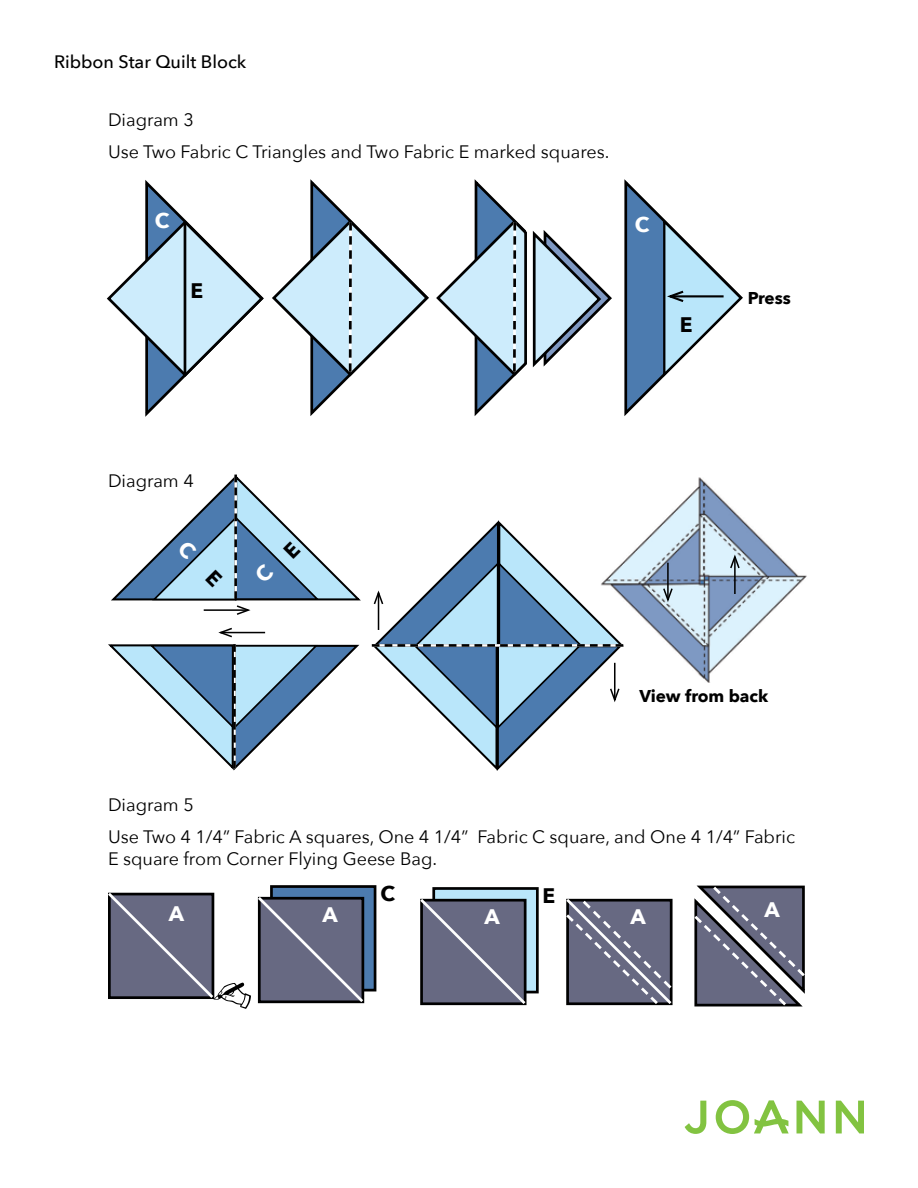
<style>
.page{position:relative;width:918px;height:1188px;background:#fff}
.page>*{position:absolute;margin:0;border:0;box-sizing:border-box;transform-origin:0 0}
.t1{font:700 21px "Avenir Next LT Pro";color:#fff}
.t2{font:700 21px "Avenir Next LT Pro";color:#000}
.t3{font:18px/32.4px "Avenir Next";color:#000}
.t4{font:500 18px "Avenir Next LT Pro";color:#000}
.t5{font:700 17.1px "Avenir Next LT Pro";color:#000}
</style>
<div class="page">
<svg style="left:685px;top:1101px;width:21px;height:33px"></svg>
<svg style="left:797px;top:1101px;width:28px;height:32px"></svg>
<svg style="left:836px;top:1101px;width:28px;height:32px"></svg>
<svg style="left:716px;top:1100px;width:73px;height:34px"></svg>
<img style="left:626px;top:477px;width:181px;height:206px">
<svg style="left:107px;top:179px;width:505px;height:238px"></svg>
<svg style="left:624px;top:179px;width:119px;height:237px"></svg>
<svg style="left:371px;top:520px;width:255px;height:251px"></svg>
<svg style="left:108px;top:627px;width:252px;height:144px"></svg>
<div style="left:271px;top:887px;width:104px;height:103px;background:#4c7baf"></div>
<div style="left:270px;top:885px;width:106px;height:106px;border:3px solid #000"></div>
<svg style="left:108px;top:890px;width:258px;height:119px"></svg>
<svg style="left:566px;top:898px;width:107px;height:108px;background:#6b6c81"></svg>
<div style="left:434px;top:888px;width:103px;height:104px;background:#b9e6fa"></div>
<div style="left:432px;top:887px;width:107px;height:106px;border:3px solid #000"></div>
<svg style="left:420px;top:896px;width:108px;height:110px;background:#66697e"></svg>
<svg style="left:694px;top:885px;width:111px;height:122px;background:#737485"></svg>
<hr style="left:667px;top:563px;width:2px;height:37px;background:#000">
<svg style="left:662px;top:587px;width:12px;height:17px"></svg>
<hr style="left:734px;top:557px;width:2px;height:37px;background:#000">
<svg style="left:729px;top:552px;width:12px;height:18px"></svg>
<svg style="left:111px;top:474px;width:250px;height:141px"></svg>
<p class="t4" style="left:54px;top:50px;width:194px">Ribbon Star Quilt Block</p>
<p class="t3" style="left:108px;top:103px;width:503px">Diagram 3<br>Use Two Fabric C Triangles and Two Fabric E marked squares.</p>
<p class="t1" style="left:155px;top:208px;width:16px">C</p>
<p class="t2" style="left:191px;top:278px;width:14px">E</p>
<p class="t1" style="left:635px;top:212px;width:16px">C</p>
<p class="t2" style="left:680px;top:312px;width:14px">E</p>
<p class="t3" style="left:108px;top:463px;width:87px">Diagram 4</p>
<p class="t5" style="left:748px;top:287px;width:45px">Press</p>
<p class="t5" style="left:639px;top:686px;width:131px">View from back</p>
<p class="t3" style="left:108px;top:787px;width:689px">Diagram 5<br>Use Two 4 1/4” Fabric A squares, One 4 1/4” Fabric C square, and One 4 1/4” Fabric</p>
<p class="t3" style="left:108px;top:841px;width:331px">E square from Corner Flying Geese Bag.</p>
<p class="t1" style="left:765px;top:896px;width:17px">A</p>
<p class="t2" style="left:380px;top:881px;width:16px">C</p>
<p class="t2" style="left:543px;top:883px;width:14px">E</p>
<p class="t1" style="left:169px;top:900px;width:17px">A</p>
<p class="t1" style="left:322px;top:902px;width:17px">A</p>
<p class="t1" style="left:631px;top:904px;width:17px">A</p>
<p class="t1" style="left:485px;top:904px;width:17px">A</p>
</div>
